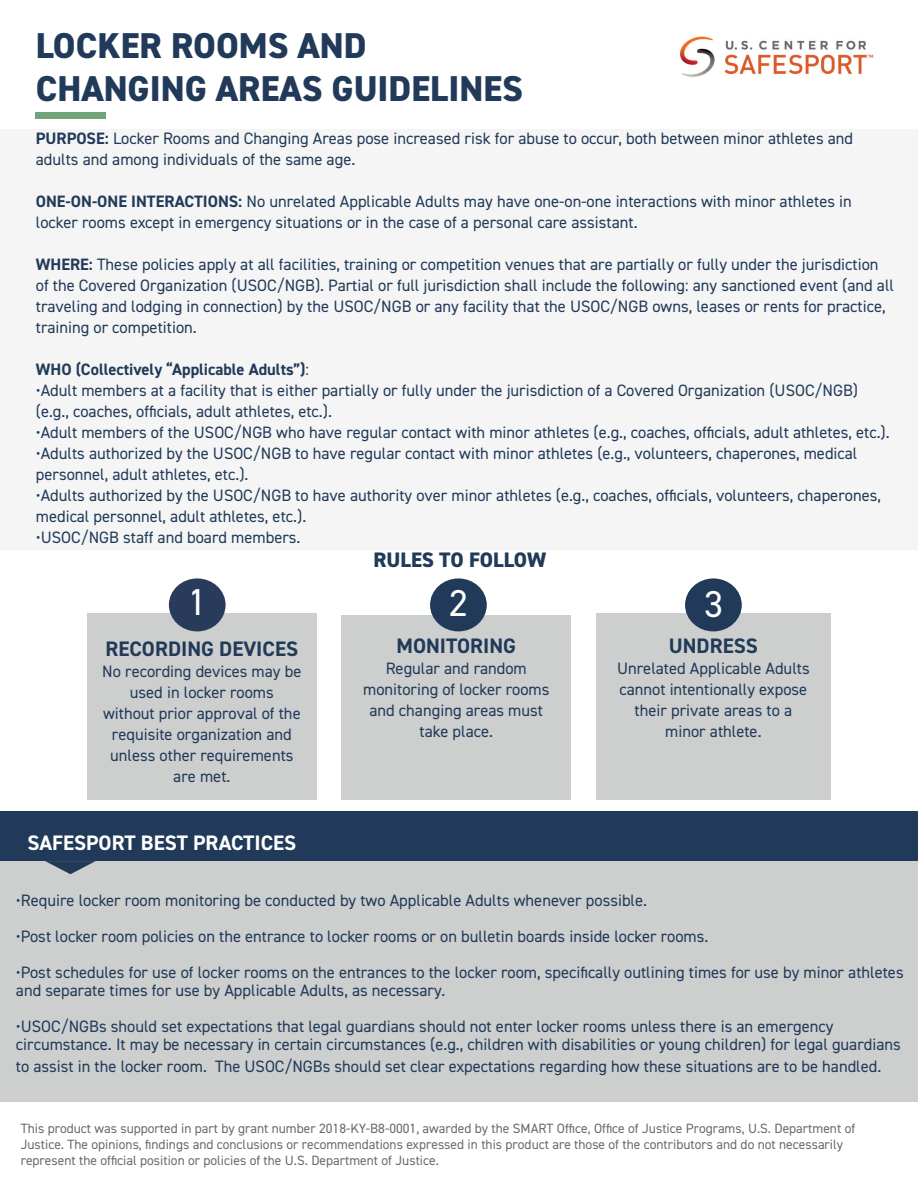
<style>
.page{position:relative;width:918px;height:1188px;background:#fff}
.page>*{position:absolute;margin:0;border:0;box-sizing:border-box;transform-origin:0 0}
.t1{font:37.5px "DIN2014";color:#fff}
.t2{font:800 36px "DIN2014";color:#213a59}
.t3{font:700 21px "DIN2014";color:#213a59}
.t4{font:700 21px "DIN2014";color:#fff}
.t5{font:800 21px "DIN2014";color:#213a59}
.t6{font:16.5px/21px "DIN2014";color:#213a59}
.t7{font:700 16.5px "DIN2014";color:#213a59}
.t8{font:13.5px "DIN2014";color:#686b6c}
.s1{font-weight:700}
.s2{font-weight:400}
</style>
<div class="page">
<div style="left:0;top:845px;width:918px;height:257px;background:#cdcece"></div>
<div style="left:0;top:130px;width:918px;height:420px;background:#f5f5f5"></div>
<div style="left:36px;top:112px;width:70px;height:7px;background:#71a37a"></div>
<div style="left:87px;top:614px;width:229px;height:128px;background:#cdcece"></div>
<div style="left:87px;top:626px;width:229px;height:174px;background:#cdcece"></div>
<div style="left:169px;top:578px;width:57px;height:53px;background:#283b5a;border-radius:50%"></div>
<img style="left:680px;top:36px;width:194px;height:41px">
<div style="left:0;top:811px;width:918px;height:50px;background:#213a59"></div>
<div style="left:342px;top:615px;width:229px;height:185px;background:#cdcece"></div>
<div style="left:430px;top:578px;width:57px;height:53px;background:#213a59;border-radius:50%"></div>
<div style="left:596px;top:614px;width:235px;height:186px;background:#cdcece"></div>
<div style="left:685px;top:578px;width:57px;height:53px;background:#213a59;border-radius:50%"></div>
<svg style="left:45px;top:861px;width:51px;height:13px"></svg>
<p class="t2" style="left:36px;top:21px;width:332px">LOCKER ROOMS AND</p>
<p class="t2" style="left:36px;top:65px;width:489px">CHANGING AREAS GUIDELINES</p>
<p class="t6" style="left:36px;top:127px;width:819px"><span class="s1">PURPOSE:</span> Locker Rooms and Changing Areas pose increased risk for abuse to occur, both between minor athletes and adults and among individuals of the same age.</p>
<p class="t6" style="left:36px;top:190px;width:818px"><span class="s1">ONE-ON-ONE INTERACTIONS:</span> No unrelated Applicable Adults may have one-on-one interactions with minor athletes in</p>
<p class="t6" style="left:36px;top:211px;width:603px">locker rooms except in emergency situations or in the case of a personal care assistant.</p>
<p class="t6" style="left:36px;top:253px;width:860px"><span class="s1">WHERE:</span> These policies apply at all facilities, training or competition venues that are partially or fully under the jurisdiction of the Covered Organization (USOC/NGB). Partial or full jurisdiction shall include the following: any sanctioned event (and all traveling and lodging in connection) by the USOC/NGB or any facility that the USOC/NGB owns, leases or rents for practice, training or competition.</p>
<p class="t7" style="left:36px;top:358px;width:275px">WHO (Collectively “Applicable Adults”)<span class="s2">:</span></p>
<p class="t6" style="left:36px;top:379px;width:824px">•Adult members at a facility that is either partially or fully under the jurisdiction of a Covered Organization (USOC/NGB)</p>
<p class="t6" style="left:36px;top:400px;width:298px">(e.g., coaches, officials, adult athletes, etc.).</p>
<p class="t6" style="left:36px;top:421px;width:855px">•Adult members of the USOC/NGB who have regular contact with minor athletes (e.g., coaches, officials, adult athletes, etc.).</p>
<p class="t6" style="left:36px;top:442px;width:823px">•Adults authorized by the USOC/NGB to have regular contact with minor athletes (e.g., volunteers, chaperones, medical</p>
<p class="t6" style="left:36px;top:463px;width:214px">personnel, adult athletes, etc.).</p>
<p class="t6" style="left:36px;top:484px;width:847px">•Adults authorized by the USOC/NGB to have authority over minor athletes (e.g., coaches, officials, volunteers, chaperones, medical personnel, adult athletes, etc.).</p>
<p class="t6" style="left:36px;top:526px;width:266px">•USOC/NGB staff and board members.</p>
<p class="t5" style="left:373px;top:546px;width:175px">RULES TO FOLLOW</p>
<p class="t1" style="left:188px;top:579px;width:20px">1</p>
<p class="t3" style="left:106px;top:634px;width:194px">RECORDING DEVICES</p>
<p class="t6" style="left:102px;top:660px;width:201px;text-align:center">No recording devices may be used in locker rooms</p>
<p class="t6" style="left:103px;top:702px;width:199px">without prior approval of the</p>
<p class="t6" style="left:110px;top:723px;width:185px;text-align:center">requisite organization and unless other requirements are met.</p>
<p class="t4" style="left:28px;top:829px;width:270px">SAFESPORT BEST PRACTICES</p>
<p class="t1" style="left:449px;top:580px;width:20px">2</p>
<p class="t1" style="left:704px;top:580px;width:20px">3</p>
<p class="t3" style="left:397px;top:632px;width:121px">MONITORING</p>
<p class="t6" style="left:386px;top:658px;width:143px">Regular and random</p>
<p class="t6" style="left:363px;top:679px;width:188px;text-align:center">monitoring of locker rooms and changing areas must take place.</p>
<p class="t3" style="left:669px;top:631px;width:91px">UNDRESS</p>
<p class="t6" style="left:617px;top:657px;width:194px;text-align:center">Unrelated Applicable Adults cannot intentionally expose their private areas to a minor athlete.</p>
<p class="t6" style="left:16px;top:890px;width:633px">•Require locker room monitoring be conducted by two Applicable Adults whenever possible.</p>
<p class="t6" style="left:16px;top:926px;width:694px">•Post locker room policies on the entrance to locker rooms or on bulletin boards inside locker rooms.</p>
<p class="t6" style="left:16px;top:963px;width:889px;line-height:18px">•Post schedules for use of locker rooms on the entrances to the locker room, specifically outlining times for use by minor athletes and separate times for use by Applicable Adults, as necessary.</p>
<p class="t6" style="left:16px;top:1016px;width:819px">•USOC/NGBs should set expectations that legal guardians should not enter locker rooms unless there is an emergency</p>
<p class="t6" style="left:16px;top:1033px;width:887px;line-height:21.6px">circumstance. It may be necessary in certain circumstances (e.g., children with disabilities or young children) for legal guardians to assist in the locker room. The USOC/NGBs should set clear expectations regarding how these situations are to be handled.</p>
<p class="t8" style="left:21px;top:1120px;width:836px">This product was supported in part by grant number 2018-KY-B8-0001, awarded by the SMART Office, Office of Justice Programs, U.S. Department of</p>
<p class="t8" style="left:21px;top:1136px;width:824px">Justice. The opinions, findings and conclusions or recommendations expressed in this product are those of the contributors and do not necessarily</p>
<p class="t8" style="left:21px;top:1152px;width:420px">represent the official position or policies of the U.S. Department of Justice.</p>
</div>
